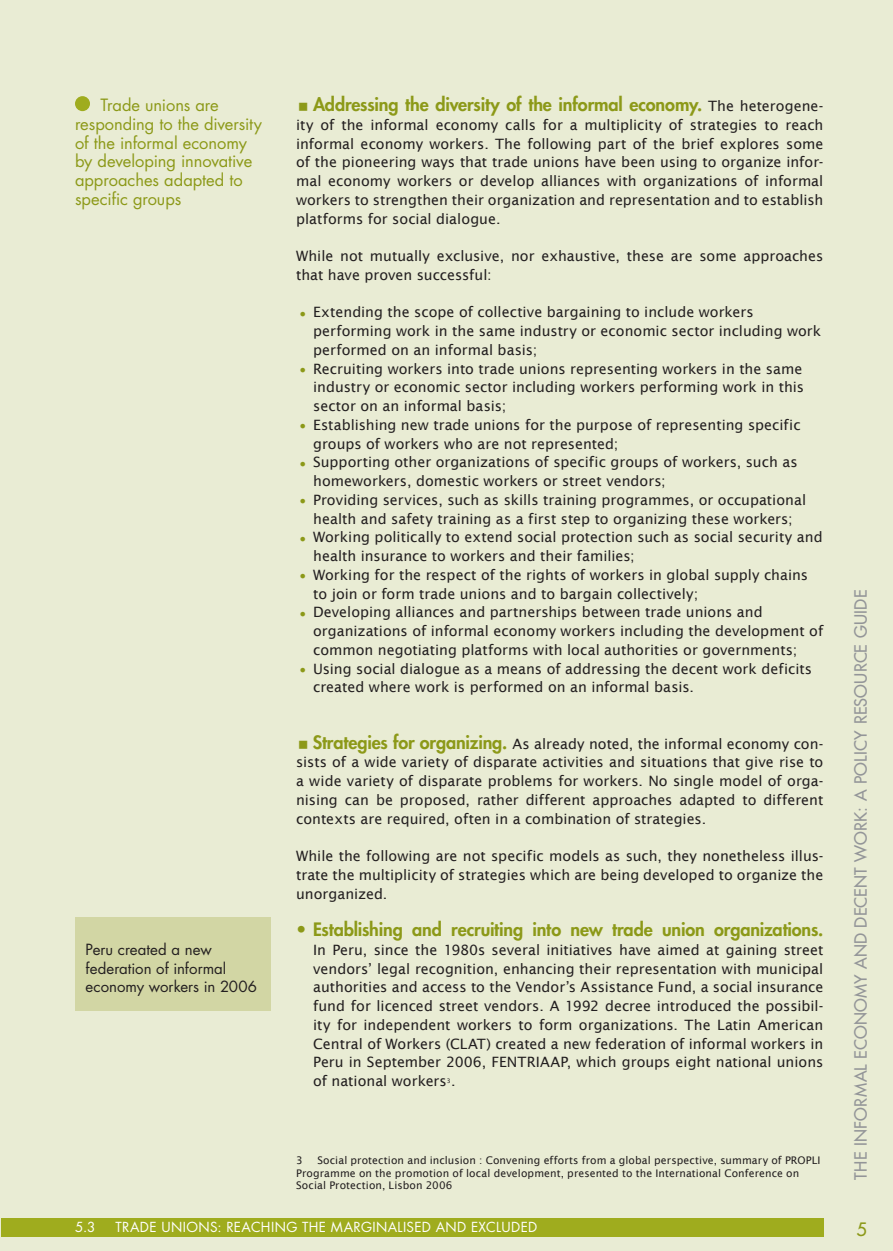
<style>
.page{position:relative;width:893px;height:1251px;background:#fff}
.page>*{position:absolute;margin:0;border:0;box-sizing:border-box;transform-origin:0 0}
.body_page_droite{font:800 18px "Futura Std";letter-spacing:-.01em;color:#8c9918}
.t1{font:500 18px "Futura Std";color:#8c9918}
.keypoints{font:16.5px/18.8px "Futura Std";letter-spacing:-.005em;color:#8c9918}
.t2{font:500 16.5px "Futura Std";letter-spacing:.02em;color:#939598}
.good_practice{font:15px/18.8px "Futura Std";color:#231f20}
.body_page_droite-2{font:14.25px/18.8px "Lucida Sans";letter-spacing:.005em;color:#231f20}
.t3{font:13.5px "Futura Std";letter-spacing:.03em;color:#fff}
.notes_bas_de_page_dr{font:10.5px/12.8px "Lucida Sans";letter-spacing:.01em;color:#231f20}
.body_page_droite-3{font:6.15px "Lucida Sans";color:#231f20}
.s1{font-family:"Lucida Sans";font-weight:400;font-size:14.25px;color:#231f20}
.s2{font-weight:600;font-size:21px;color:#8c9918}
.s3{font-family:"Futura Std";font-weight:800;font-size:18px;color:#8c9918}
</style>
<div class="page">
<hr style="left:0;top:0;width:1px;height:1251px;background:#e9ecd4">
<div style="left:1px;top:0;width:892px;height:1251px;background:#e9ecd4"></div>
<div style="left:1px;top:1218px;width:822px;height:18px;background:#9fac1e"></div>
<div style="left:75px;top:917px;width:196px;height:94px;background:#d2d6a4"></div>
<div style="left:75px;top:96px;width:15px;height:15px;background:#9fac1e;border-radius:50%"></div>
<p class="keypoints" style="left:75px;top:96px;width:189px;text-indent:26px">Trade unions are responding to the diversity of the informal economy by developing innovative approaches adapted to specific groups</p>
<p class="good_practice" style="left:86px;top:940px;width:173px">Peru created a new federation of informal economy workers in 2006</p>
<p class="body_page_droite" style="left:313px;top:93px;width:512px">Addressing the diversity of the informal economy. <span class="s1">The heterogene-</span></p>
<p class="body_page_droite-2" style="left:296px;top:115px;width:529px;text-align:justify">ity of the informal economy calls for a multiplicity of strategies to reach informal economy workers. The following part of the brief explores some of the pioneering ways that trade unions have been using to organize infor&shy;mal economy workers or develop alliances with organizations of informal workers to strengthen their organization and representation and to establish platforms for social dialogue.</p>
<p class="body_page_droite-2" style="left:296px;top:247px;width:529px">While not mutually exclusive, nor exhaustive, these are some approaches that have proven successful:</p>
<p class="body_page_droite-2" style="left:313px;top:303px;width:510px;text-indent:-17px"><span class="s2">•</span> Extending the scope of collective bargaining to include workers performing work in the same industry or economic sector including work performed on an informal basis;</p>
<p class="body_page_droite-2" style="left:313px;top:359px;width:493px;text-align:justify;text-indent:-17px"><span class="s2">•</span> Recruiting workers into trade unions representing workers in the same industry or economic sector including workers performing work in this sector on an informal basis;</p>
<p class="body_page_droite-2" style="left:313px;top:415px;width:489px;text-indent:-17px"><span class="s2">•</span> Establishing new trade unions for the purpose of representing specific groups of workers who are not represented;</p>
<p class="body_page_droite-2" style="left:313px;top:453px;width:486px;text-indent:-17px"><span class="s2">•</span> Supporting other organizations of specific groups of workers, such as homeworkers, domestic workers or street vendors;</p>
<p class="body_page_droite-2" style="left:296px;top:490px;width:511px;text-align:center"><span class="s2">•</span> Providing services, such as skills training programmes, or occupational health and safety training as a first step to organizing these workers;</p>
<p class="body_page_droite-2" style="left:313px;top:528px;width:511px;text-indent:-17px"><span class="s2">•</span> Working politically to extend social protection such as social security and health insurance to workers and their families;</p>
<p class="body_page_droite-2" style="left:313px;top:565px;width:496px;text-indent:-17px"><span class="s2">•</span> Working for the respect of the rights of workers in global supply chains to join or form trade unions and to bargain collectively;</p>
<p class="body_page_droite-2" style="left:313px;top:603px;width:512px;text-indent:-17px"><span class="s2">•</span> Developing alliances and partnerships between trade unions and organizations of informal economy workers including the development of common negotiating platforms with local authorities or governments;</p>
<p class="body_page_droite-2" style="left:313px;top:659px;width:501px;text-indent:-17px"><span class="s2">•</span> Using social dialogue as a means of addressing the decent work deficits created where work is performed on an informal basis.</p>
<p class="body_page_droite-2" style="left:296px;top:734px;width:529px;text-align:justify;text-indent:17px"><span class="s3">Strategies for organizing.</span> As already noted, the informal economy con&shy;sists of a wide variety of disparate activities and situations that give rise to a wide variety of disparate problems for workers. No single model of orga&shy;nising can be proposed, rather different approaches adapted to different contexts are required, often in a combination of strategies.</p>
<p class="body_page_droite-2" style="left:296px;top:847px;width:529px;text-align:justify">While the following are not specific models as such, they nonetheless illus&shy;trate the multiplicity of strategies which are being developed to organize the unorganized.</p>
<p class="body_page_droite" style="left:296px;top:918px;width:529px">• Establishing and recruiting into new trade union organizations.</p>
<p class="body_page_droite-2" style="left:313px;top:940px;width:512px;text-align:justify">In Peru, since the 1980s several initiatives have aimed at gaining street vendors’ legal recognition, enhancing their representation with municipal authorities and access to the Vendor’s Assistance Fund, a social insurance fund for licenced street vendors. A 1992 decree introduced the possibil&shy;ity for independent workers to form organizations. The Latin American Central of Workers (CLAT) created a new federation of informal workers in Peru in September 2006, FENTRIAAP, which groups eight national unions of national workers .</p>
<p class="body_page_droite-3" style="left:447px;top:1077px;width:5px">3</p>
<p class="notes_bas_de_page_dr" style="left:296px;top:1154px;width:526px;text-indent:21px">Social protection and inclusion : Convening efforts from a global perspective, summary of PROPLI<br>Programme on the promotion of local development, presented to the International Conference on<br>Social Protection, Lisbon 2006</p>
<p class="notes_bas_de_page_dr" style="left:296px;top:1154px;width:8px">3</p>
<p class="t2" style="left:850px;top:1180px;width:591px;rotate:-90deg">THE INFORMAL ECONOMY AND DECENT WORK: A POLICY RESOURCE GUIDE</p>
<p class="t3" style="left:75px;top:1219px;width:22px">5.3</p>
<p class="t3" style="left:115px;top:1219px;width:423px">TRADE UNIONS: REACHING THE MARGINALISED AND EXCLUDED</p>
<p class="t1" style="left:856px;top:1218px;width:12px">5</p>
</div>
